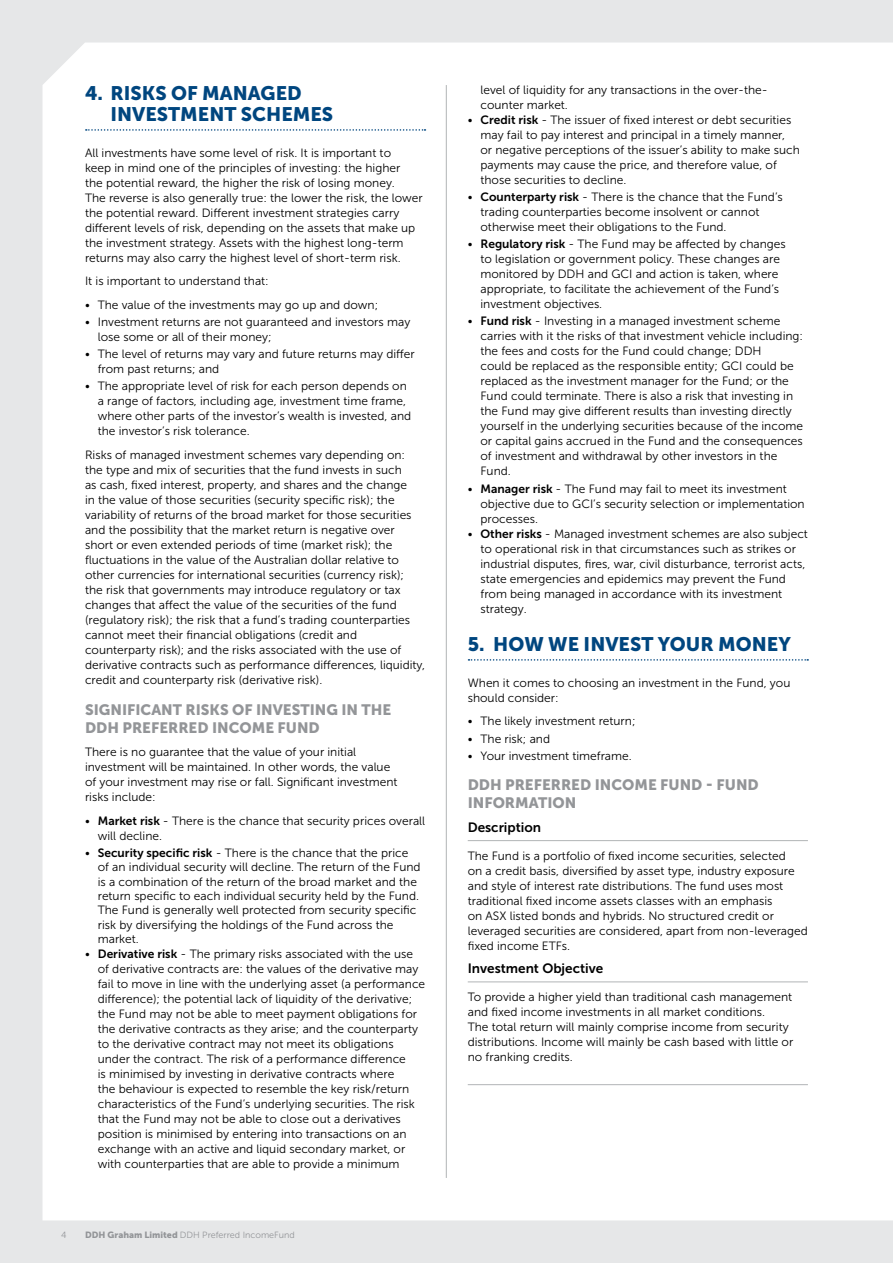
<style>
.page{position:relative;width:893px;height:1263px;background:#e6e7e8}
.page>*{position:absolute;margin:0;border:0;box-sizing:border-box;transform-origin:0 0}
.t1{font:19.5px/21px "Museo Sans 900";color:#00467f}
.t2{font:15px/18px "Museo Sans 900";color:#939598}
.t3{font:13.5px "Museo Sans 700";color:#000}
.t4{font:12px/15px "Museo Sans 300";color:#000}
.t5{font:9px "Museo Sans 300";color:#939598}
.s1{font-family:"Museo Sans 700"}
.s2{font-family:"Museo Sans 900"}
</style>
<div class="page">
<div style="left:43px;top:43px;width:850px;height:1177px;background:#fff"></div>
<svg style="left:86px;top:129px;width:339px;height:2px"></svg>
<svg style="left:468px;top:659px;width:340px;height:2px"></svg>
<hr style="left:468px;top:840px;width:340px;height:1px;background:#b1b4b6">
<hr style="left:468px;top:982px;width:340px;height:1px;background:#b1b4b6">
<hr style="left:468px;top:1084px;width:340px;height:1px;background:#b1b4b6">
<hr style="left:446px;top:85px;width:1px;height:1093px;background:#b1b4b6">
<h1 class="t1" style="left:111px;top:82px;width:224px;text-indent:-26px">4. RISKS OF MANAGED<br>INVESTMENT SCHEMES</h1>
<p class="t4" style="left:85px;top:145px;width:339px">All investments have some level of risk. It is important to<br>keep in mind one of the principles of investing: the higher<br>the potential reward, the higher the risk of losing money.<br>The reverse is also generally true: the lower the risk, the lower the potential reward. Different investment strategies carry different levels of risk, depending on the assets that make up the investment strategy. Assets with the highest long-term returns may also carry the highest level of short-term risk.</p>
<p class="t4" style="left:85px;top:274px;width:185px">It is important to understand that:</p>
<p class="t4" style="left:85px;top:297px;width:295px">• The value of the investments may go up and down;</p>
<p class="t4" style="left:98px;top:315px;width:314px;text-indent:-13px">• Investment returns are not guaranteed and investors may lose some or all of their money;</p>
<p class="t4" style="left:98px;top:347px;width:318px;text-indent:-13px">• The level of returns may vary and future returns may differ from past returns; and</p>
<p class="t4" style="left:98px;top:379px;width:315px;text-indent:-13px">• The appropriate level of risk for each person depends on a range of factors, including age, investment time frame, where other parts of the investor’s wealth is invested, and the investor’s risk tolerance.</p>
<p class="t4" style="left:85px;top:447px;width:342px">Risks of managed investment schemes vary depending on: the type and mix of securities that the fund invests in such<br>as cash, fixed interest, property, and shares and the change<br>in the value of those securities (security specific risk); the variability of returns of the broad market for those securities and the possibility that the market return is negative over short or even extended periods of time (market risk); the fluctuations in the value of the Australian dollar relative to other currencies for international securities (currency risk);<br>the risk that governments may introduce regulatory or tax changes that affect the value of the securities of the fund (regulatory risk); the risk that a fund’s trading counterparties cannot meet their financial obligations (credit and counterparty risk); and the risks associated with the use of derivative contracts such as performance differences, liquidity, credit and counterparty risk (derivative risk).</p>
<p class="t2" style="left:85px;top:700px;width:308px">SIGNIFICANT RISKS OF INVESTING IN THE<br>DDH PREFERRED INCOME FUND</p>
<p class="t4" style="left:85px;top:745px;width:314px">There is no guarantee that the value of your initial investment will be maintained. In other words, the value of your investment may rise or fall. Significant investment risks include:</p>
<p class="t4" style="left:98px;top:813px;width:329px;text-indent:-13px">• <span class="s1">Market risk</span> - There is the chance that security prices overall will decline.</p>
<p class="t4" style="left:98px;top:845px;width:324px;line-height:14.4px;text-indent:-13px">• <span class="s1">Security specific risk</span> - There is the chance that the price of an individual security will decline. The return of the Fund is a combination of the return of the broad market and the return specific to each individual security held by the Fund.<br>The Fund is generally well protected from security specific risk by diversifying the holdings of the Fund across the market.</p>
<p class="t4" style="left:98px;top:947px;width:329px;text-indent:-13px">• <span class="s1">Derivative risk</span> - The primary risks associated with the use of derivative contracts are: the values of the derivative may fail to move in line with the underlying asset (a performance difference); the potential lack of liquidity of the derivative; the Fund may not be able to meet payment obligations for the derivative contracts as they arise; and the counterparty to the derivative contract may not meet its obligations under the contract. The risk of a performance difference<br>is minimised by investing in derivative contracts where<br>the behaviour is expected to resemble the key risk/return characteristics of the Fund’s underlying securities. The risk that the Fund may not be able to close out a derivatives position is minimised by entering into transactions on an exchange with an active and liquid secondary market, or with counterparties that are able to provide a minimum</p>
<p class="t5" style="left:61px;top:1230px;width:7px">4</p>
<p class="t5" style="left:85px;top:1230px;width:211px"><span class="s2">DDH Graham Limited</span> DDH Preferred IncomeFund</p>
<p class="t4" style="left:480px;top:83px;width:289px">level of liquidity for any transactions in the over-the&shy;counter market.</p>
<p class="t4" style="left:480px;top:113px;width:321px;text-indent:-13px">• <span class="s1">Credit risk</span> - The issuer of fixed interest or debt securities may fail to pay interest and principal in a timely manner,<br>or negative perceptions of the issuer’s ability to make such payments may cause the price, and therefore value, of those securities to decline.</p>
<p class="t4" style="left:480px;top:190px;width:304px;text-indent:-13px">• <span class="s1">Counterparty risk</span> - There is the chance that the Fund’s trading counterparties become insolvent or cannot otherwise meet their obligations to the Fund.</p>
<p class="t4" style="left:480px;top:237px;width:307px;text-indent:-13px">• <span class="s1">Regulatory risk</span> - The Fund may be affected by changes to legislation or government policy. These changes are monitored by DDH and GCI and action is taken, where appropriate, to facilitate the achievement of the Fund’s investment objectives.</p>
<p class="t4" style="left:480px;top:314px;width:324px;text-indent:-13px">• <span class="s1">Fund risk</span> - Investing in a managed investment scheme carries with it the risks of that investment vehicle including: the fees and costs for the Fund could change; DDH<br>could be replaced as the responsible entity; GCI could be replaced as the investment manager for the Fund; or the Fund could terminate. There is also a risk that investing in the Fund may give different results than investing directly yourself in the underlying securities because of the income or capital gains accrued in the Fund and the consequences of investment and withdrawal by other investors in the Fund.</p>
<p class="t4" style="left:480px;top:481px;width:326px;text-indent:-13px">• <span class="s1">Manager risk</span> - The Fund may fail to meet its investment objective due to GCI’s security selection or implementation processes.</p>
<p class="t4" style="left:480px;top:526px;width:329px;text-indent:-13px">• <span class="s1">Other risks</span> - Managed investment schemes are also subject to operational risk in that circumstances such as strikes or industrial disputes, fires, war, civil disturbance, terrorist acts, state emergencies and epidemics may prevent the Fund from being managed in accordance with its investment strategy.</p>
<h1 class="t1" style="left:468px;top:633px;width:325px">5. HOW WE INVEST YOUR MONEY</h1>
<p class="t4" style="left:468px;top:675px;width:324px">When it comes to choosing an investment in the Fund, you should consider:</p>
<p class="t4" style="left:468px;top:714px;width:169px">• The likely investment return;</p>
<p class="t4" style="left:468px;top:731px;width:84px">• The risk; and</p>
<p class="t4" style="left:468px;top:748px;width:166px">• Your investment timeframe.</p>
<p class="t2" style="left:468px;top:776px;width:293px">DDH PREFERRED INCOME FUND - FUND<br>INFORMATION</p>
<p class="t3" style="left:468px;top:820px;width:75px">Description</p>
<p class="t4" style="left:468px;top:848px;width:342px">The Fund is a portfolio of fixed income securities, selected<br>on a credit basis, diversified by asset type, industry exposure and style of interest rate distributions. The fund uses most traditional fixed income assets classes with an emphasis<br>on ASX listed bonds and hybrids. No structured credit or leveraged securities are considered, apart from non-leveraged fixed income ETFs.</p>
<p class="t3" style="left:468px;top:961px;width:137px">Investment Objective</p>
<p class="t4" style="left:468px;top:989px;width:327px">To provide a higher yield than traditional cash management and fixed income investments in all market conditions.<br>The total return will mainly comprise income from security distributions. Income will mainly be cash based with little or no franking credits.</p>
</div>
